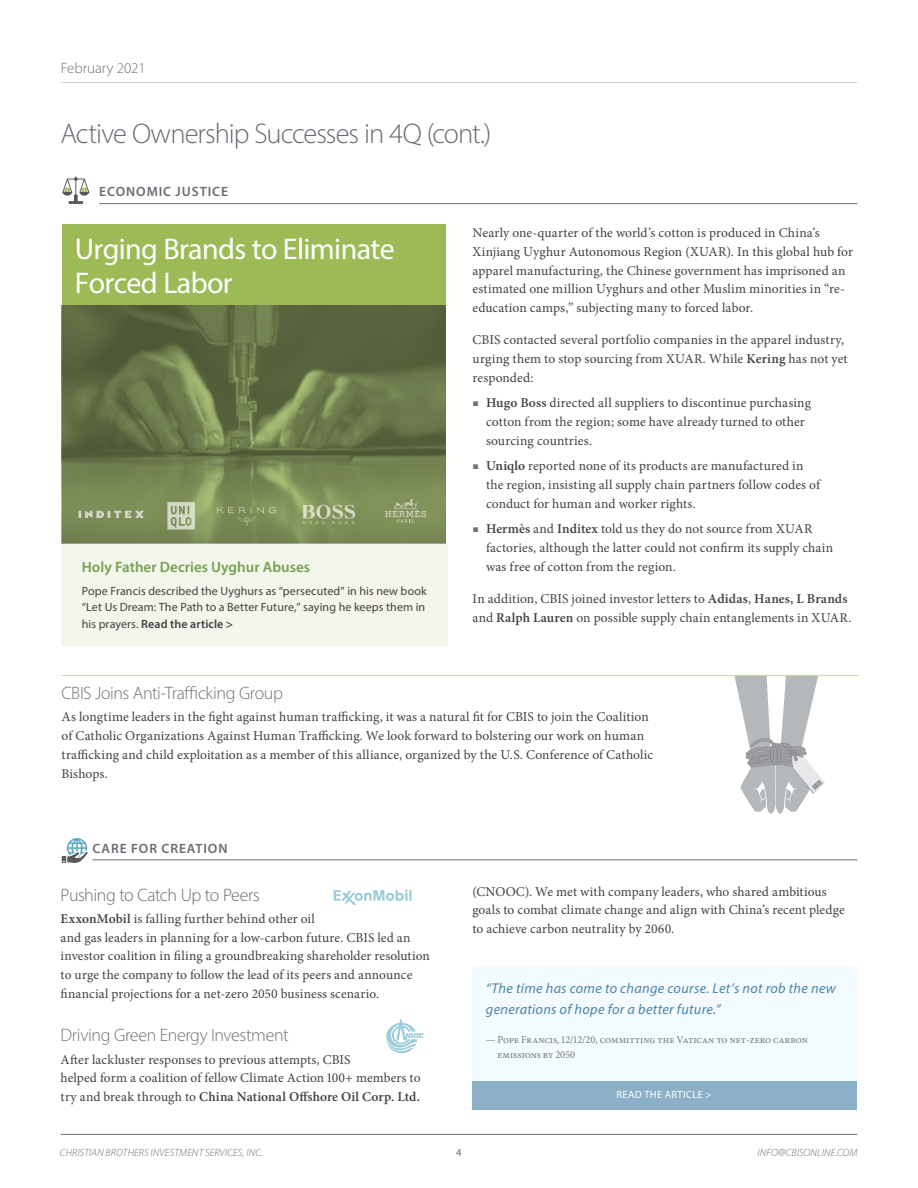
<style>
.page{position:relative;width:918px;height:1188px;background:#fff}
.page>*{position:absolute;margin:0;border:0;box-sizing:border-box;transform-origin:0 0}
.t1{font:30px/34.5px "Myriad Pro";letter-spacing:-.02em;color:#fff}
.t2{font:300 28.5px "Myriad Pro";letter-spacing:-.035em;color:#676c73}
.t3{font:300 18px "Myriad Pro";letter-spacing:-.02em;color:#717073}
.t4{font:300 18px "Myriad Pro";letter-spacing:-.03em;color:#676c73}
.t5{font:600 15px "Myriad Pro";color:#73a052}
.t6{font:300 15px "Myriad Pro";color:#717073}
.t7{font:italic 14.25px/21px "Myriad Pro";letter-spacing:.02em;color:#4d84a8}
.t8{font:13.5px/18.8px "Minion Pro";letter-spacing:.01em;color:#414042}
.t9{font:600 13.5px "Myriad Pro";letter-spacing:.07em;color:#676c73}
.t10{font:12px/16.5px "Myriad Pro";letter-spacing:.01em;color:#414042}
.t11{font:10.5px/15px "Minion Pro";color:#747980}
.t12{font:italic 300 10.5px "Myriad Pro";letter-spacing:.015em;color:#676c73}
.t13{font:10.5px "Myriad Pro";letter-spacing:.035em;color:#fff}
.t14{font:10.5px "Myriad Pro";color:#676c73}
.s1{font-weight:600}
.s2{color:#717073}
</style>
<div class="page">
<hr style="left:61px;top:1134px;width:796px;height:1px;background:#676c73">
<hr style="left:61px;top:82px;width:796px;height:1px;background:#d1d3d4">
<svg style="left:734px;top:676px;width:91px;height:138px"></svg>
<div style="left:472px;top:967px;width:385px;height:115px;background:#f4fbfe"></div>
<div style="left:472px;top:1081px;width:385px;height:29px;background:#8cb0c7"></div>
<div style="left:62px;top:225px;width:384px;height:82px;background:#9cbb56"></div>
<div style="left:62px;top:543px;width:386px;height:102px;background:#f4f6ec"></div>
<hr style="left:99px;top:203px;width:758px;height:1px;background:#676c73">
<hr style="left:62px;top:675px;width:797px;height:1px;background:#cad8a5">
<svg style="left:62px;top:176px;width:27px;height:28px"></svg>
<img style="left:62px;top:306px;width:384px;height:237px">
<svg style="left:385px;top:499px;width:41px;height:24px"></svg>
<svg style="left:78px;top:511px;width:66px;height:7px"></svg>
<svg style="left:302px;top:504px;width:53px;height:20px"></svg>
<svg style="left:217px;top:507px;width:59px;height:20px"></svg>
<svg style="left:167px;top:502px;width:28px;height:28px"></svg>
<svg style="left:386px;top:1019px;width:38px;height:34px"></svg>
<svg style="left:62px;top:838px;width:26px;height:25px"></svg>
<hr style="left:93px;top:859px;width:764px;height:1px;background:#676c73">
<svg style="left:334px;top:890px;width:78px;height:15px"></svg>
<p class="t6" style="left:61px;top:59px;width:87px">February 2021</p>
<h2 class="t2" style="left:60px;top:116px;width:432px">Active Ownership Successes in 4Q (cont.)</h2>
<p class="t9" style="left:99px;top:183px;width:130px">ECONOMIC JUSTICE</p>
<h1 class="t1" style="left:75px;top:231px;width:322px">Urging Brands to Eliminate<br>Forced Labor</h1>
<p class="t5" style="left:82px;top:557px;width:230px">Holy Father Decries Uyghur Abuses</p>
<p class="t10" style="left:82px;top:582px;width:346px">Pope Francis described the Uyghurs as “persecuted” in his new book “Let Us Dream: The Path to a Better Future,” saying he keeps them in his prayers. <span class="s1">Read the article &gt;</span></p>
<p class="t8" style="left:472px;top:224px;width:382px">Nearly one-quarter of the world’s cotton is produced in China’s Xinjiang Uyghur Autonomous Region (XUAR). In this global hub for apparel manufacturing, the Chinese government has imprisoned an estimated one million Uyghurs and other Muslim minorities in “re&shy;education camps,” subjecting many to forced labor.</p>
<p class="t8" style="left:472px;top:331px;width:377px">CBIS contacted several portfolio companies in the apparel industry, urging them to stop sourcing from XUAR. While <span class="s1">Kering</span> has not yet responded:</p>
<p class="t8" style="left:486px;top:394px;width:327px;text-indent:-13px"><span class="s2">■</span> <span class="s1">Hugo Boss</span> directed all suppliers to discontinue purchasing cotton from the region; some have already turned to other sourcing countries.</p>
<p class="t8" style="left:486px;top:457px;width:336px;text-indent:-13px"><span class="s2">■</span> <span class="s1">Uniqlo</span> reported none of its products are manufactured in the region, insisting all supply chain partners follow codes of conduct for human and worker rights.</p>
<p class="t8" style="left:486px;top:520px;width:349px;text-indent:-13px"><span class="s2">■</span> <span class="s1">Hermès</span> and <span class="s1">Inditex</span> told us they do not source from XUAR factories, although the latter could not confirm its supply chain was free of cotton from the region.</p>
<p class="t8" style="left:472px;top:590px;width:381px">In addition, CBIS joined investor letters to <span class="s1">Adidas</span>, <span class="s1">Hanes, L Brands </span>and <span class="s1">Ralph Lauren</span> on possible supply chain entanglements in XUAR.</p>
<h3 class="t3" style="left:62px;top:682px;width:223px">CBIS Joins Anti-Trafficking Group</h3>
<p class="t8" style="left:62px;top:708px;width:593px">As longtime leaders in the fight against human trafficking, it was a natural fit for CBIS to join the Coalition of Catholic Organizations Against Human Trafficking. We look forward to bolstering our work on human trafficking and child exploitation as a member of this alliance, organized by the U.S. Conference of Catholic Bishops.</p>
<p class="t9" style="left:93px;top:839px;width:136px">CARE FOR CREATION</p>
<h3 class="t4" style="left:61px;top:884px;width:201px">Pushing to Catch Up to Peers</h3>
<p class="t8" style="left:61px;top:909px;width:371px"><span class="s1">ExxonMobil</span> is falling further behind other oil<br>and gas leaders in planning for a low-carbon future. CBIS led an investor coalition in filing a groundbreaking shareholder resolution to urge the company to follow the lead of its peers and announce financial projections for a net-zero 2050 business scenario.</p>
<h3 class="t3" style="left:61px;top:1025px;width:230px">Driving Green Energy Investment</h3>
<p class="t8" style="left:61px;top:1050px;width:361px">After lackluster responses to previous attempts, CBIS<br>helped form a coalition of fellow Climate Action 100+ members to try and break through to <span class="s1">China National Offshore Oil Corp. Ltd.</span></p>
<p class="t8" style="left:472px;top:882px;width:374px">(CNOOC). We met with company leaders, who shared ambitious goals to combat climate change and align with China’s recent pledge to achieve carbon neutrality by 2060.</p>
<p class="t7" style="left:486px;top:978px;width:352px">“The time has come to change course. Let’s not rob the new generations of hope for a better future.”</p>
<p class="t11" style="left:498px;top:1032px;width:312px;text-indent:-12px">— Pope Francis, 12/12/20, committing the Vatican to net-zero carbon emissions by 2050</p>
<p class="t13" style="left:616px;top:1088px;width:96px">READ THE ARTICLE &gt;</p>
<p class="t12" style="left:60px;top:1146px;width:205px">CHRISTIAN BROTHERS INVESTMENT SERVICES, INC.</p>
<p class="t14" style="left:456px;top:1146px;width:7px">4</p>
<p class="t12" style="left:758px;top:1146px;width:102px">INFO@CBISONLINE.COM</p>
</div>
